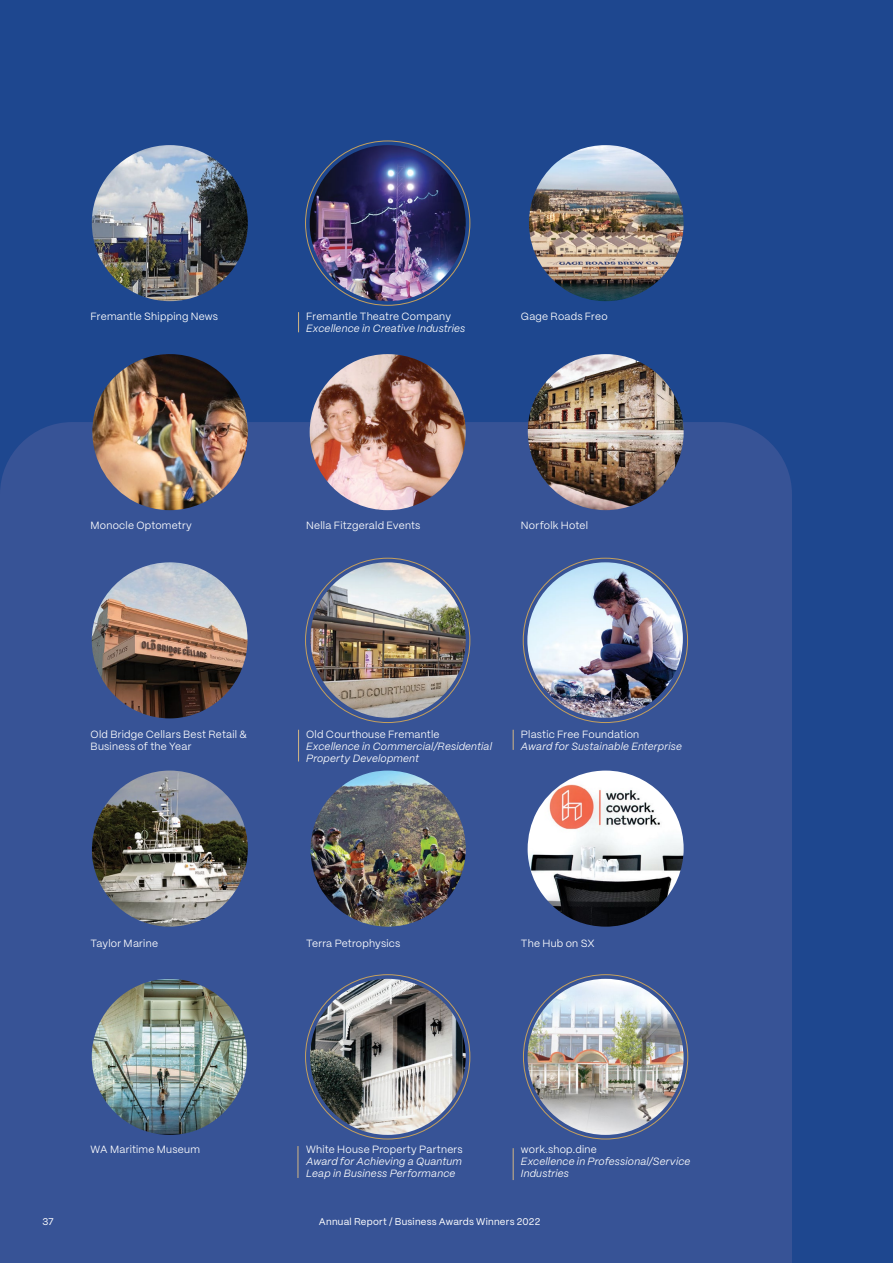
<style>
.page{position:relative;width:893px;height:1263px;background:#1e478f}
.page>*{position:absolute;margin:0;border:0;box-sizing:border-box;transform-origin:0 0}
.t1{font:10.5px/12px "PP Mori";letter-spacing:.02em;color:#fff}
.t2{font:italic 10.5px/12px "PP Mori";letter-spacing:.02em;color:#fff}
.t3{font:9.75px "PP Mori";letter-spacing:.025em;color:#fff}
</style>
<div class="page">
<div style="left:0;top:422px;width:792px;height:841px;background:#375396"></div>
<hr style="left:298px;top:1146px;width:1px;height:32px;background:#d3b784">
<hr style="left:513px;top:1148px;width:1px;height:32px;background:#d3b784">
<svg style="left:513px;top:730px;width:1px;height:20px"></svg>
<hr style="left:298px;top:730px;width:1px;height:31px;background:#d3b784">
<svg style="left:298px;top:312px;width:1px;height:20px"></svg>
<img style="left:92px;top:145px;width:156px;height:156px">
<img style="left:92px;top:354px;width:156px;height:156px">
<img style="left:92px;top:562px;width:156px;height:156px">
<img style="left:92px;top:770px;width:156px;height:157px">
<img style="left:92px;top:979px;width:155px;height:156px">
<svg style="left:92px;top:1218px;width:1px;height:38px"></svg>
<img style="left:310px;top:145px;width:156px;height:156px;border-radius:78px">
<img style="left:310px;top:354px;width:156px;height:156px;border-radius:78px">
<img style="left:310px;top:562px;width:156px;height:156px">
<img style="left:311px;top:770px;width:155px;height:157px">
<img style="left:529px;top:145px;width:155px;height:156px">
<img style="left:528px;top:354px;width:156px;height:156px">
<img style="left:528px;top:770px;width:156px;height:157px">
<svg style="left:737px;top:770px;width:15px;height:1px"></svg>
<img style="left:528px;top:979px;width:156px;height:156px">
<img style="left:310px;top:979px;width:156px;height:156px">
<svg style="left:736px;top:979px;width:16px;height:1px"></svg>
<svg style="left:310px;top:1219px;width:1px;height:37px"></svg>
<svg style="left:758px;top:979px;width:12px;height:1px"></svg>
<img style="left:527px;top:562px;width:156px;height:156px">
<svg style="left:736px;top:562px;width:15px;height:1px"></svg>
<svg style="left:527px;top:1218px;width:2px;height:40px"></svg>
<svg style="left:736px;top:1218px;width:35px;height:40px"></svg>
<p class="t1" style="left:91px;top:310px;width:129px">Fremantle Shipping News</p>
<p class="t1" style="left:306px;top:310px;width:146px">Fremantle Theatre Company</p>
<p class="t2" style="left:306px;top:322px;width:161px">Excellence in Creative Industries</p>
<p class="t1" style="left:521px;top:310px;width:88px">Gage Roads Freo</p>
<p class="t1" style="left:91px;top:519px;width:103px">Monocle Optometry</p>
<p class="t1" style="left:306px;top:519px;width:116px">Nella Fitzgerald Events</p>
<p class="t1" style="left:521px;top:519px;width:69px">Norfolk Hotel</p>
<p class="t1" style="left:91px;top:727px;width:158px">Old Bridge Cellars Best Retail &amp;<br>Business of the Year</p>
<p class="t1" style="left:306px;top:727px;width:135px">Old Courthouse Fremantle</p>
<p class="t2" style="left:306px;top:739px;width:187px">Excellence in Commercial/Residential<br>Property Development</p>
<p class="t1" style="left:521px;top:727px;width:120px">Plastic Free Foundation</p>
<p class="t2" style="left:521px;top:739px;width:163px">Award for Sustainable Enterprise</p>
<p class="t1" style="left:91px;top:937px;width:69px">Taylor Marine</p>
<p class="t1" style="left:306px;top:937px;width:96px">Terra Petrophysics</p>
<p class="t1" style="left:521px;top:937px;width:75px">The Hub on SX</p>
<p class="t1" style="left:91px;top:1143px;width:111px">WA Maritime Museum</p>
<p class="t1" style="left:306px;top:1143px;width:158px">White House Property Partners</p>
<p class="t2" style="left:306px;top:1155px;width:157px">Award for Achieving a Quantum<br>Leap in Business Performance</p>
<p class="t1" style="left:521px;top:1143px;width:77px">work.shop.dine</p>
<p class="t2" style="left:521px;top:1155px;width:171px">Excellence in Professional/Service<br>Industries</p>
<p class="t3" style="left:43px;top:1213px;width:13px">37</p>
<p class="t3" style="left:319px;top:1213px;width:223px">Annual Report / Business Awards Winners 2022</p>
</div>
